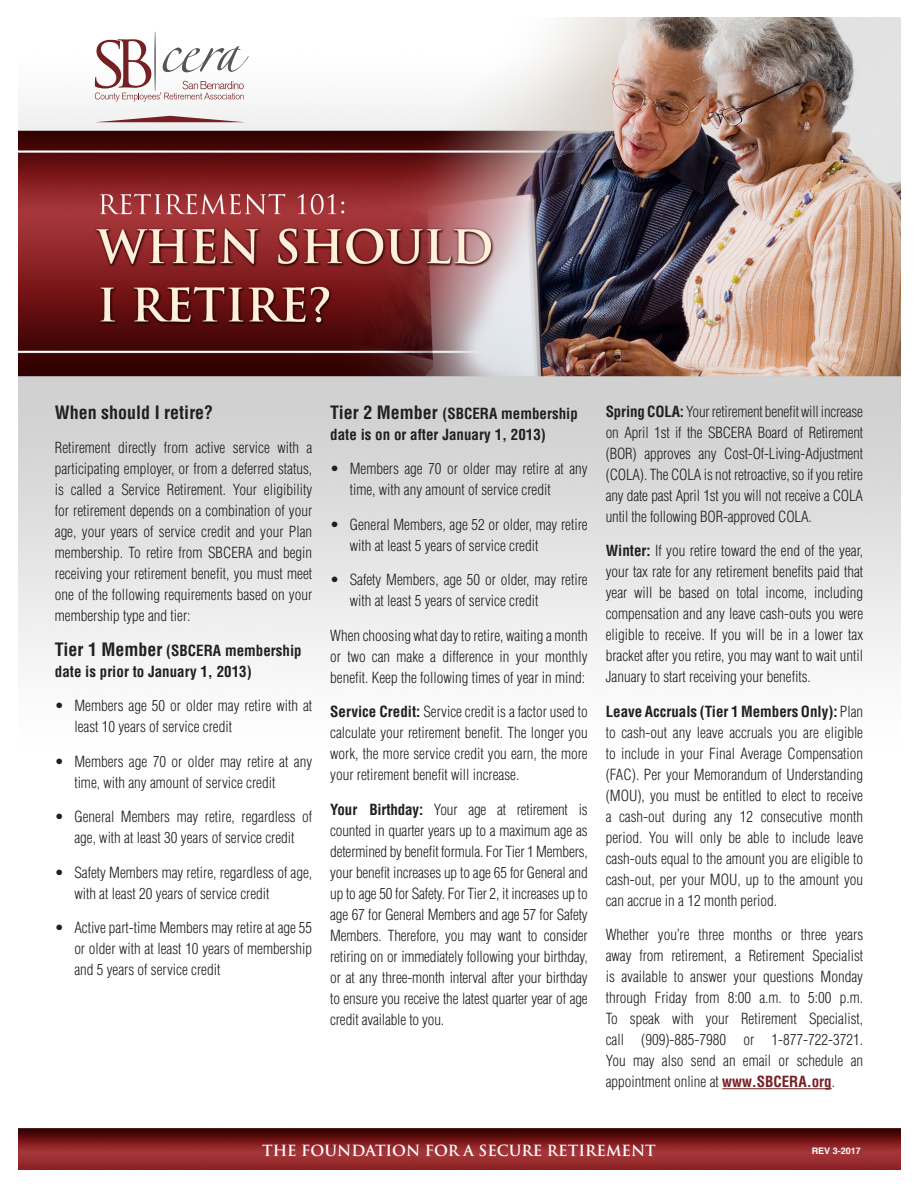
<style>
.page{position:relative;width:918px;height:1188px;background:#fff}
.page>*{position:absolute;margin:0;border:0;box-sizing:border-box;transform-origin:0 0}
.Bolded_Headings{font:700 condensed 18px "Helvetica";color:#231f20}
.Main_Body{font:300 condensed 15px/21px "Helvetica";color:#231f20;text-align:justify}
.Bolded_Headings-2{font:700 condensed 15px/21px "Helvetica";color:#231f20}
.t1{font:700 15px "Trajan Pro";color:#fff}
.t2{font:700 9px "Helvetica";color:#fff}
.s1{font-size:18px}
.s2{font-weight:700}
.s3{font-weight:700;color:#762023}
</style>
<div class="page">
<img style="left:18px;top:18px;width:882px;height:1152px">
<hr style="left:722px;top:1088px;width:110px;height:1px;background:#762023">
<svg style="left:95px;top:39px;width:154px;height:63px"></svg>
<hr style="left:154px;top:31px;width:2px;height:61px;background:#54575a;border-radius:50%">
<svg style="left:95px;top:116px;width:150px;height:6px"></svg>
<p class="Bolded_Headings" style="left:55px;top:401px;width:160px">When should I retire?</p>
<p class="Main_Body" style="left:55px;top:437px;width:259px">Retirement directly from active service with a participating employer, or from a deferred status, is called a Service Retirement. Your eligibility for retirement depends on a combination of your age, your years of service credit and your Plan membership. To retire from SBCERA and begin receiving your retirement benefit, you must meet one of the following requirements based on your membership type and tier:</p>
<p class="Bolded_Headings-2" style="left:55px;top:640px;width:248px"><span class="s1">Tier 1 Member</span> (SBCERA membership date is prior to January 1, 2013)</p>
<p class="Main_Body" style="left:74px;top:695px;width:239px;text-indent:-20px">• Members age 50 or older may retire with at least 10 years of service credit</p>
<p class="Main_Body" style="left:74px;top:751px;width:239px;text-indent:-20px">• Members age 70 or older may retire at any time, with any amount of service credit</p>
<p class="Main_Body" style="left:55px;top:806px;width:259px;text-align:center">• General Members may retire, regardless of age, with at least 30 years of service credit</p>
<p class="Main_Body" style="left:74px;top:862px;width:239px;text-indent:-20px">• Safety Members may retire, regardless of age, with at least 20 years of service credit</p>
<p class="Main_Body" style="left:74px;top:917px;width:239px;text-indent:-20px">• Active part-time Members may retire at age 55 or older with at least 10 years of membership and 5 years of service credit</p>
<p class="Bolded_Headings-2" style="left:330px;top:403px;width:249px"><span class="s1">Tier 2 Member</span> (SBCERA membership date is on or after January 1, 2013)</p>
<p class="Main_Body" style="left:350px;top:458px;width:239px;text-indent:-20px">• Members age 70 or older may retire at any time, with any amount of service credit</p>
<p class="Main_Body" style="left:350px;top:514px;width:239px;text-indent:-20px">• General Members, age 52 or older, may retire with at least 5 years of service credit</p>
<p class="Main_Body" style="left:350px;top:569px;width:239px;text-indent:-20px">• Safety Members, age 50 or older, may retire with at least 5 years of service credit</p>
<p class="Main_Body" style="left:330px;top:625px;width:259px">When choosing what day to retire, waiting a month or two can make a difference in your monthly benefit. Keep the following times of year in mind:</p>
<p class="Main_Body" style="left:330px;top:701px;width:259px"><span class="s2">Service Credit:</span> Service credit is a factor used to calculate your retirement benefit. The longer you work, the more service credit you earn, the more your retirement benefit will increase.</p>
<p class="Main_Body" style="left:330px;top:799px;width:259px"><span class="s2">Your Birthday:</span> Your age at retirement is counted in quarter years up to a maximum age as determined by benefit formula. For Tier 1 Members, your benefit increases up to age 65 for General and up to age 50 for Safety. For Tier 2, it increases up to age 67 for General Members and age 57 for Safety Members. Therefore, you may want to consider retiring on or immediately following your birthday, or at any three-month interval after your birthday to ensure you receive the latest quarter year of age credit available to you.</p>
<p class="Main_Body" style="left:606px;top:401px;width:259px"><span class="s2">Spring COLA:</span> Your retirement benefit will increase on April 1st if the SBCERA Board of Retirement (BOR) approves any Cost-Of-Living-Adjustment (COLA). The COLA is not retroactive, so if you retire any date past April 1st you will not receive a COLA until the following BOR-approved COLA.</p>
<p class="Main_Body" style="left:606px;top:540px;width:259px"><span class="s2">Winter:</span> If you retire toward the end of the year, your tax rate for any retirement benefits paid that year will be based on total income, including compensation and any leave cash-outs you were eligible to receive. If you will be in a lower tax bracket after you retire, you may want to wait until January to start receiving your benefits.</p>
<p class="Main_Body" style="left:606px;top:701px;width:259px"><span class="s2">Leave Accruals (Tier 1 Members Only):</span> Plan to cash-out any leave accruals you are eligible to include in your Final Average Compensation (FAC). Per your Memorandum of Understanding (MOU), you must be entitled to elect to receive a cash-out during any 12 consecutive month period. You will only be able to include leave cash-outs equal to the amount you are eligible to cash-out, per your MOU, up to the amount you can accrue in a 12 month period.</p>
<p class="Main_Body" style="left:606px;top:924px;width:259px">Whether you’re three months or three years away from retirement, a Retirement Specialist is available to answer your questions Monday through Friday from 8:00 a.m. to 5:00 p.m.<br>To speak with your Retirement Specialist, call (909)-885-7980 or 1-877-722-3721.<br>You may also send an email or schedule an appointment online at <span class="s3">www.SBCERA.org</span>.</p>
<p class="t1" style="left:262px;top:1141px;width:395px">THE FOUNDATION FOR A SECURE RETIREMENT</p>
<p class="t2" style="left:812px;top:1144px;width:51px">REV 3-2017</p>
</div>
